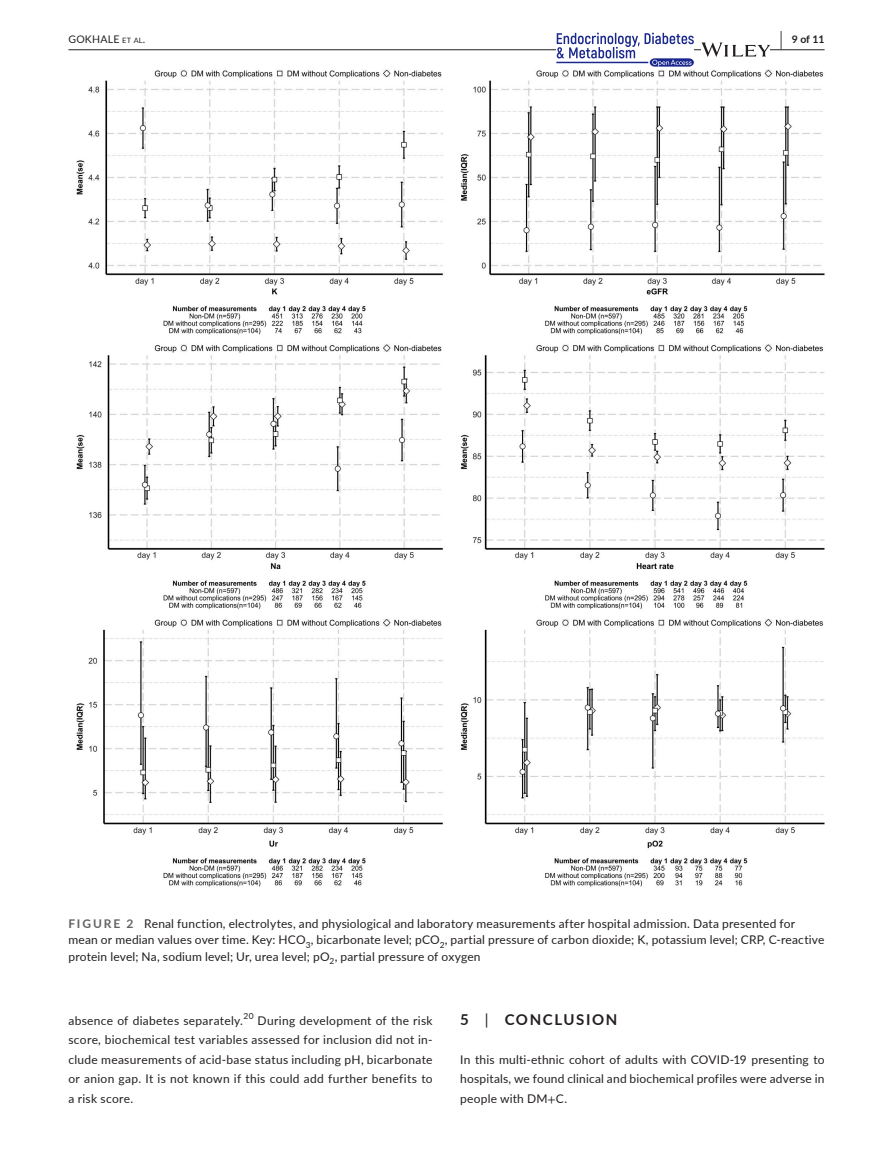
<style>
.page{position:relative;width:893px;height:1174px;background:#fff}
.page>*{position:absolute;margin:0;border:0;box-sizing:border-box;transform-origin:0 0}
.t1{font:700 15px "Lato";letter-spacing:.11em;color:#231f20}
.t2{font:12px/19.5px "Lato";letter-spacing:.015em;color:#231f20;text-align:justify}
.t3{font:10.5px "Lato";letter-spacing:.02em;color:#231f20}
.t4{font:700 10.5px "Lato";color:#231f20}
.s1{font-size:7.35px}
.s2{font-size:19.5px}
.s3{font-weight:700;color:#636366}
.s4{font-weight:400}
.s5{font-family:"STIX"}
</style>
<div class="page">
<hr style="left:68px;top:49px;width:756px;height:1px;background:#231f20">
<svg style="left:556px;top:33px;width:138px;height:34px"></svg>
<svg style="left:701px;top:42px;width:69px;height:15px"></svg>
<img style="left:77px;top:69px;width:748px;height:817px">
<p class="t3" style="left:68px;top:31px;width:78px">GOKHALE <span class="s1">et al</span>.</p>
<p class="t4" style="left:780px;top:31px;width:46px"><span class="s2">|</span> 9 of 11</p>
<p class="t2" style="left:68px;top:914px;width:758px;line-height:16.5px;text-align:left"><span class="s3">FIGURE 2</span> Renal function, electrolytes, and physiological and laboratory measurements after hospital admission. Data presented for mean or median values over time. Key: HCO<sub>3</sub>, bicarbonate level; pCO<sub>2</sub>, partial pressure of carbon dioxide; K, potassium level; CRP, C-reactive protein level; Na, sodium level; Ur, urea level; pO<sub>2</sub>, partial pressure of oxygen</p>
<p class="t2" style="left:68px;top:1010px;width:366px">absence of diabetes separately.<sup>20</sup> During development of the risk score, biochemical test variables assessed for inclusion did not in&shy;clude measurements of acid-base status including pH, bicarbonate or anion gap. It is not known if this could add further benefits to a risk score.</p>
<p class="t1" style="left:460px;top:1008px;width:159px">5 <span class="s4">|</span> CONCLUSION</p>
<p class="t2" style="left:460px;top:1049px;width:366px">In this multi-ethnic cohort of adults with COVID-19 presenting to hospitals, we found clinical and biochemical profiles were adverse in people with DM<span class="s5">+</span>C.</p>
</div>
